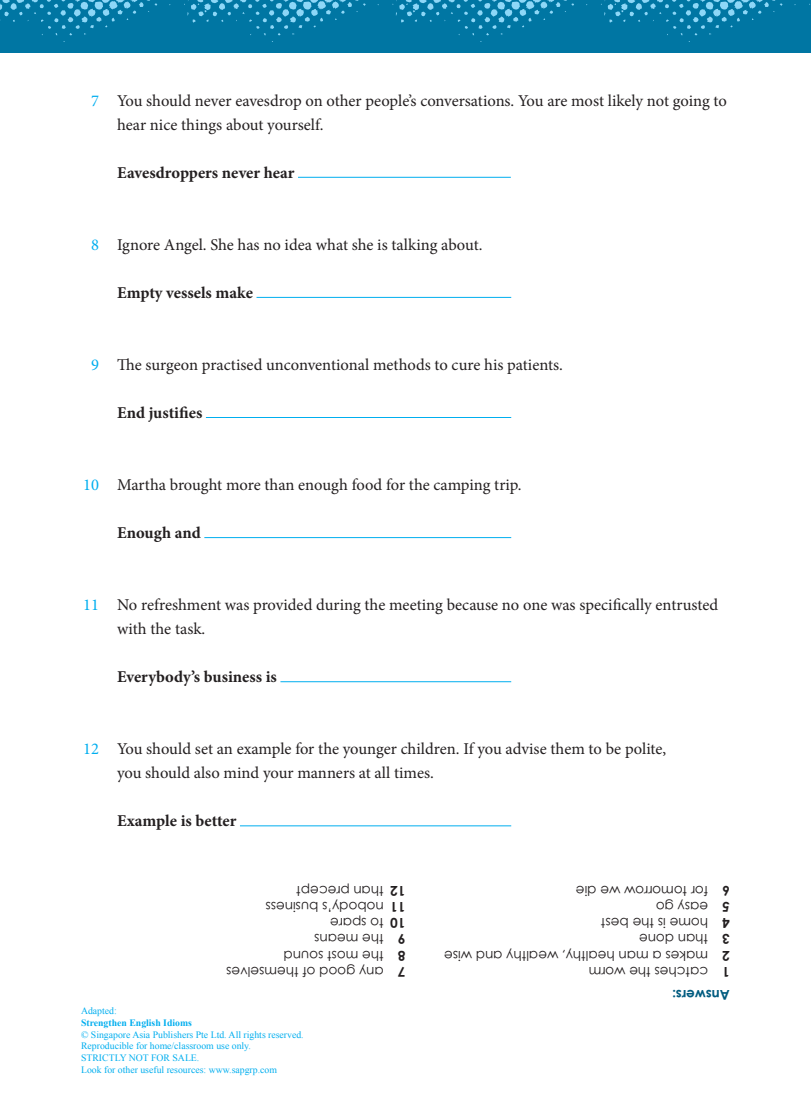
<style>
.page{position:relative;width:811px;height:1108px;background:#fff}
.page>*{position:absolute;margin:0;border:0;box-sizing:border-box;transform-origin:0 0}
.t1{font:16.5px/24px "Minion Pro";letter-spacing:-.005em;color:#231f20}
.t2{font:700 16.5px "Minion Pro";color:#231f20}
.t3{font:13.5px "Century Gothic";color:#231f20}
.t4{font:700 13.5px "Century Gothic";color:#231f20}
.t5{font:700 13.5px "Century Gothic";color:#005b7f}
.t6{font:9.75px/11.7px "Times New Roman";color:#00aeef}
.t7{font:700 9.75px "Times New Roman";color:#00aeef}
.s1{color:#00aeef}
</style>
<div class="page">
<div style="left:0;top:0;width:810px;height:53px;background:#0076a3"></div>
<hr style="left:298px;top:177px;width:212px;height:1px;background:#00aeef">
<hr style="left:256px;top:297px;width:255px;height:1px;background:#00aeef">
<hr style="left:206px;top:417px;width:305px;height:1px;background:#00aeef">
<hr style="left:204px;top:537px;width:307px;height:1px;background:#00aeef">
<hr style="left:280px;top:681px;width:231px;height:1px;background:#00aeef">
<hr style="left:240px;top:825px;width:271px;height:1px;background:#00aeef">
<svg style="left:0;top:0;width:811px;height:42px"></svg>
<p class="t1" style="left:117px;top:88px;width:611px;text-indent:-26px"><span class="s1">7</span> You should never eavesdrop on other people’s conversations. You are most likely not going to hear nice things about yourself.</p>
<p class="t2" style="left:117px;top:161px;width:179px">Eavesdroppers never hear</p>
<p class="t1" style="left:91px;top:232px;width:392px"><span class="s1">8</span> Ignore Angel. She has no idea what she is talking about.</p>
<p class="t2" style="left:117px;top:281px;width:137px">Empty vessels make</p>
<p class="t1" style="left:91px;top:352px;width:473px"><span class="s1">9</span> The surgeon practised unconventional methods to cure his patients.</p>
<p class="t2" style="left:117px;top:401px;width:87px">End justifies</p>
<p class="t1" style="left:83px;top:472px;width:439px"><span class="s1">10</span> Martha brought more than enough food for the camping trip.</p>
<p class="t2" style="left:117px;top:521px;width:85px">Enough and</p>
<p class="t1" style="left:117px;top:592px;width:602px;text-indent:-34px"><span class="s1">11</span> No refreshment was provided during the meeting because no one was specifically entrusted with the task.</p>
<p class="t2" style="left:117px;top:665px;width:161px">Everybody’s business is</p>
<p class="t1" style="left:117px;top:736px;width:550px;text-indent:-34px"><span class="s1">12</span> You should set an example for the younger children. If you advise them to be polite, you should also mind your manners at all times.</p>
<p class="t2" style="left:117px;top:809px;width:121px">Example is better</p>
<p class="t3" style="left:383px;top:899px;width:89px;rotate:-180deg">than precept</p>
<p class="t4" style="left:405px;top:899px;width:17px;rotate:-180deg">12</p>
<p class="t3" style="left:707px;top:899px;width:134px;rotate:-180deg">for tomorrow we die</p>
<p class="t4" style="left:729px;top:899px;width:9px;rotate:-180deg">6</p>
<p class="t3" style="left:383px;top:915px;width:120px;rotate:-180deg">nobody’s business</p>
<p class="t4" style="left:405px;top:915px;width:17px;rotate:-180deg">11</p>
<p class="t3" style="left:707px;top:915px;width:54px;rotate:-180deg">easy go</p>
<p class="t4" style="left:729px;top:915px;width:9px;rotate:-180deg">5</p>
<p class="t3" style="left:383px;top:931px;width:55px;rotate:-180deg">to spare</p>
<p class="t4" style="left:405px;top:931px;width:17px;rotate:-180deg">10</p>
<p class="t3" style="left:707px;top:931px;width:109px;rotate:-180deg">home is the best</p>
<p class="t4" style="left:729px;top:931px;width:9px;rotate:-180deg">4</p>
<p class="t3" style="left:383px;top:947px;width:71px;rotate:-180deg">the means</p>
<p class="t4" style="left:405px;top:947px;width:9px;rotate:-180deg">9</p>
<p class="t3" style="left:707px;top:947px;width:71px;rotate:-180deg">than done</p>
<p class="t4" style="left:729px;top:947px;width:9px;rotate:-180deg">3</p>
<p class="t3" style="left:383px;top:963px;width:102px;rotate:-180deg">the most sound</p>
<p class="t4" style="left:405px;top:963px;width:9px;rotate:-180deg">8</p>
<p class="t3" style="left:707px;top:963px;width:265px;rotate:-180deg">makes a man healthy, wealthy and wise</p>
<p class="t4" style="left:729px;top:963px;width:9px;rotate:-180deg">2</p>
<p class="t3" style="left:383px;top:980px;width:159px;rotate:-180deg">any good of themselves</p>
<p class="t4" style="left:405px;top:980px;width:9px;rotate:-180deg">7</p>
<p class="t3" style="left:707px;top:980px;width:121px;rotate:-180deg">catches the worm</p>
<p class="t4" style="left:729px;top:980px;width:9px;rotate:-180deg">1</p>
<p class="t5" style="left:729px;top:1003px;width:59px;rotate:-180deg">Answers:</p>
<p class="t6" style="left:81px;top:1004px;width:37px">Adapted:</p>
<p class="t7" style="left:81px;top:1016px;width:112px">Strengthen English Idioms</p>
<p class="t6" style="left:81px;top:1028px;width:224px">© Singapore Asia Publishers Pte Ltd. All rights reserved.<br>Reproducible for home/classroom use only.<br>STRICTLY NOT FOR SALE.<br>Look for other useful resources: www.sapgrp.com</p>
</div>
